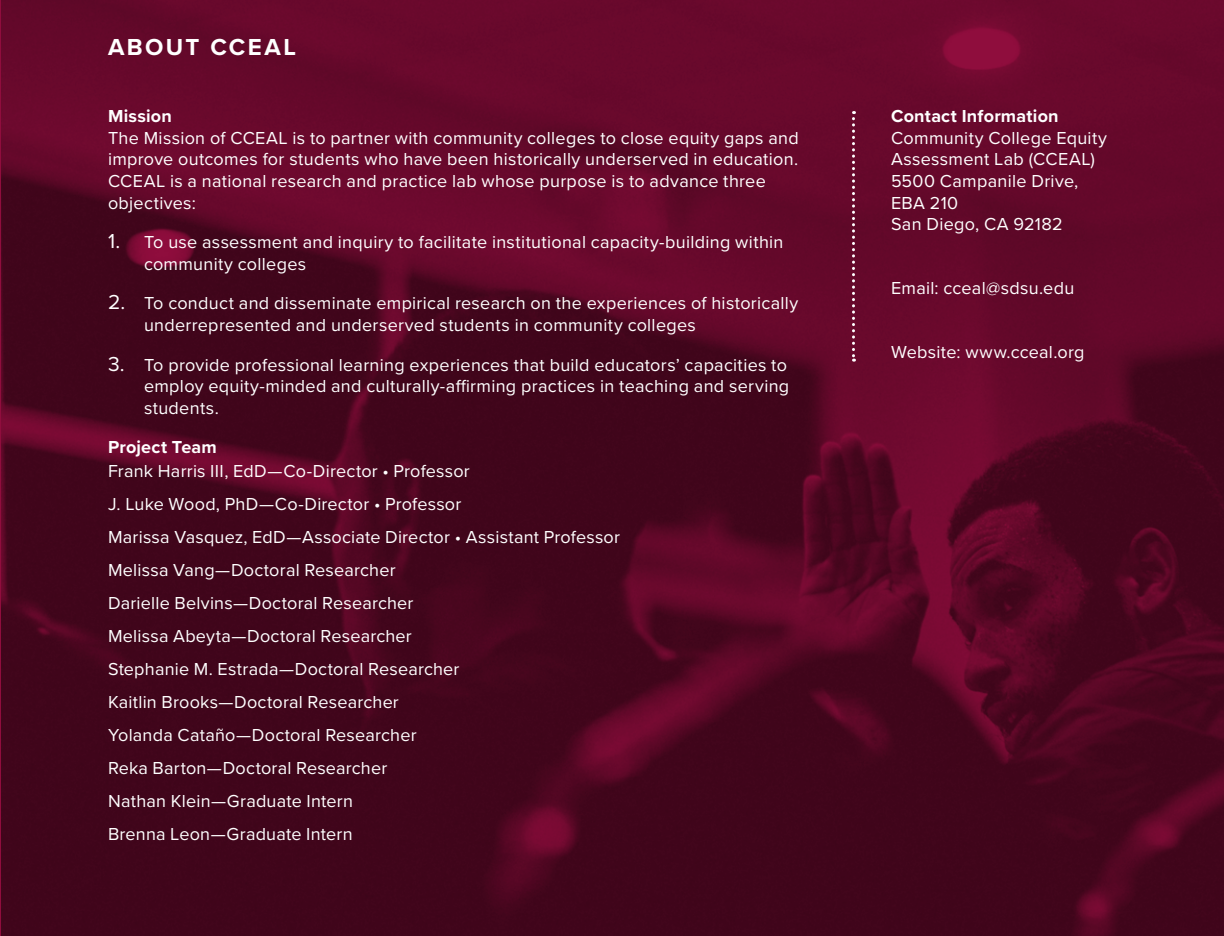
<style>
.page{position:relative;width:1224px;height:936px;background:#fff}
.page>*{position:absolute;margin:0;border:0;box-sizing:border-box;transform-origin:0 0}
.t1{font:700 24px "Proxima Nova";letter-spacing:.1em;color:#fff}
.t2{font:18px/21.6px "Proxima Nova";letter-spacing:.015em;color:#fff}
.t3{font:700 18px "Proxima Nova";letter-spacing:.015em;color:#fff}
.s1{font-size:21px}
</style>
<div class="page">
<img style="left:1px;top:0;width:1223px;height:936px">
<svg style="left:852px;top:111px;width:3px;height:251px"></svg>
<p class="t1" style="left:108px;top:29px;width:190px">ABOUT CCEAL</p>
<p class="t3" style="left:108px;top:103px;width:65px">Mission</p>
<p class="t2" style="left:108px;top:126px;width:692px">The Mission of CCEAL is to partner with community colleges to close equity gaps and improve outcomes for students who have been historically underserved in education.<br>CCEAL is a national research and practice lab whose purpose is to advance three objectives:</p>
<p class="t2" style="left:144px;top:231px;width:641px;text-indent:-36px"><span class="s1">1.</span> To use assessment and inquiry to facilitate institutional capacity-building within community colleges</p>
<p class="t2" style="left:144px;top:292px;width:656px;text-indent:-36px"><span class="s1">2.</span> To conduct and disseminate empirical research on the experiences of historically underrepresented and underserved students in community colleges</p>
<p class="t2" style="left:144px;top:353px;width:647px;text-indent:-36px"><span class="s1">3.</span> To provide professional learning experiences that build educators’ capacities to employ equity-minded and culturally-affirming practices in teaching and serving students.</p>
<p class="t3" style="left:108px;top:434px;width:110px">Project Team</p>
<p class="t2" style="left:108px;top:460px;width:363px">Frank Harris III, EdD—Co-Director • Professor</p>
<p class="t2" style="left:108px;top:493px;width:355px">J. Luke Wood, PhD—Co-Director • Professor</p>
<p class="t2" style="left:108px;top:526px;width:514px">Marissa Vasquez, EdD—Associate Director • Assistant Professor</p>
<p class="t2" style="left:108px;top:559px;width:289px">Melissa Vang—Doctoral Researcher</p>
<p class="t2" style="left:108px;top:592px;width:307px">Darielle Belvins—Doctoral Researcher</p>
<p class="t2" style="left:108px;top:625px;width:305px">Melissa Abeyta—Doctoral Researcher</p>
<p class="t2" style="left:108px;top:658px;width:353px">Stephanie M. Estrada—Doctoral Researcher</p>
<p class="t2" style="left:108px;top:691px;width:292px">Kaitlin Brooks—Doctoral Researcher</p>
<p class="t2" style="left:108px;top:724px;width:310px">Yolanda Cataño—Doctoral Researcher</p>
<p class="t2" style="left:108px;top:757px;width:281px">Reka Barton—Doctoral Researcher</p>
<p class="t2" style="left:108px;top:790px;width:247px">Nathan Klein—Graduate Intern</p>
<p class="t2" style="left:108px;top:823px;width:246px">Brenna Leon—Graduate Intern</p>
<p class="t3" style="left:891px;top:103px;width:169px">Contact Information</p>
<p class="t2" style="left:891px;top:126px;width:218px">Community College Equity<br>Assessment Lab (CCEAL)</p>
<p class="t2" style="left:891px;top:169px;width:189px">5500 Campanile Drive,<br>EBA 210</p>
<p class="t2" style="left:891px;top:213px;width:173px">San Diego, CA 92182</p>
<p class="t2" style="left:891px;top:277px;width:185px">Email: cceal@sdsu.edu</p>
<p class="t2" style="left:891px;top:341px;width:195px">Website: www.cceal.org</p>
</div>
